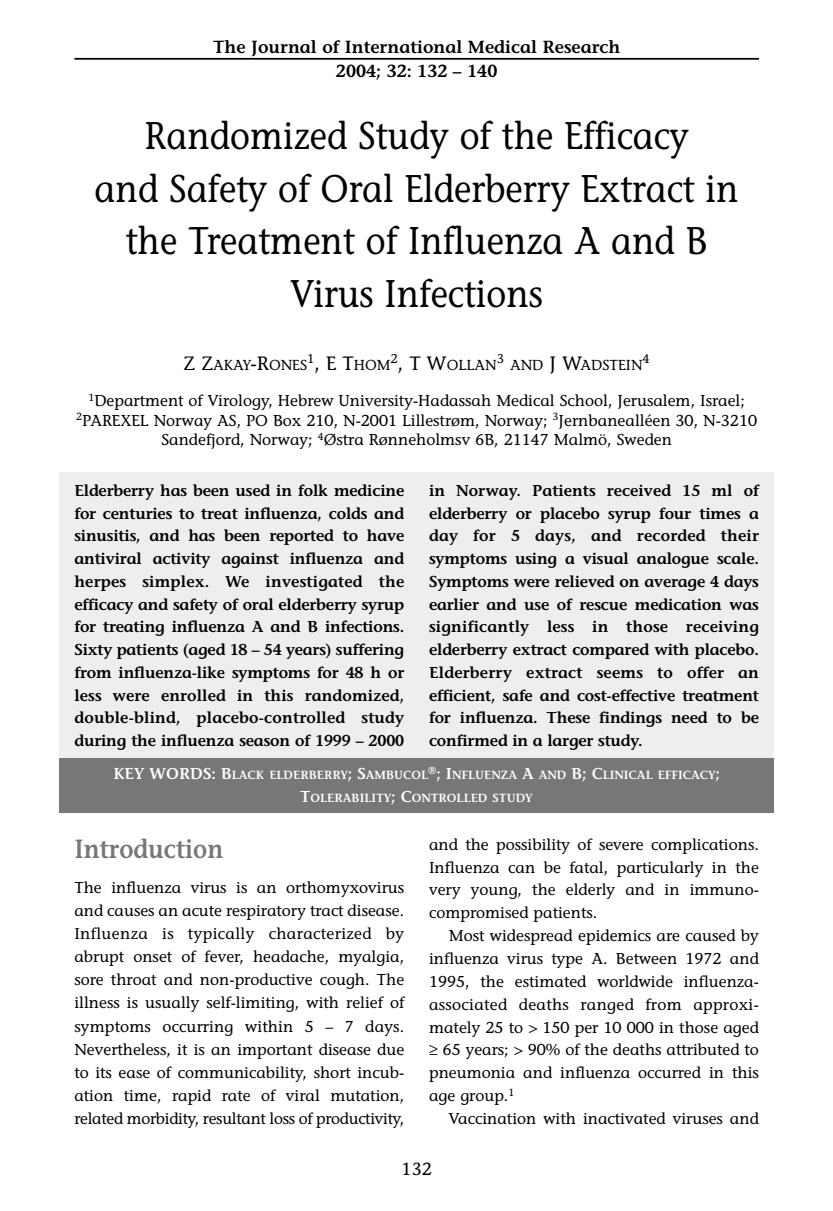
<style>
.page{position:relative;width:833px;height:1211px;background:#fff}
.page>*{position:absolute;margin:0;border:0;box-sizing:border-box;transform-origin:0 0}
.t1{font:38.5px/52.5px "Stone Informal";color:#000;text-align:center;scale:.9 1}
.t2{font:600 26.25px "Stone Informal";color:#777;scale:.9 1}
.t3{font:600 17.5px/24.5px "Stone Informal";color:#000;text-align:center}
.t4{font:17.5px "Stone Informal";color:#000}
.t5{font:15.75px/23.1px "Stone Informal";color:#000;text-align:justify}
.t6{font:600 15.75px/22.8px "Stone Informal";letter-spacing:-.01em;color:#000;text-align:justify}
.t7{font:14.35px "Stone Informal";color:#000}
.t8{font:600 11.9px/22.8px "Stone Informal";color:#fff;text-align:center}
.s1{font-size:19.25px}
.s2{font-size:15.75px}
</style>
<div class="page">
<hr style="left:74px;top:58px;width:685px;height:2px;background:#000">
<div style="left:60px;top:472px;width:714px;height:297px;background:#eee"></div>
<div style="left:60px;top:758px;width:714px;height:55px;background:#777"></div>
<p class="t3" style="left:213px;top:36px;width:409px">The Journal of International Medical Research<br>2004; 32: 132 – 140</p>
<h1 class="t1" style="left:95px;top:114px;width:717px">Randomized Study of the Efficacy<br>and Safety of Oral Elderberry Extract in the Treatment of Influenza A and B<br>Virus Infections</h1>
<p class="t7" style="left:184px;top:359px;width:468px"><span class="s1">Z Z</span>AKAY<span class="s1">-R</span>ONES<sup>1</sup><span class="s1">, E T</span>HOM<sup>2</sup><span class="s1">, T W</span>OLLAN<sup>3</sup> AND <span class="s1">J W</span>ADSTEIN<sup>4</sup></p>
<p class="t5" style="left:76px;top:393px;width:682px;line-height:19.2px;text-align:center"><sup>1</sup>Department of Virology, Hebrew University-Hadassah Medical School, Jerusalem, Israel;<br><sup>2</sup>PAREXEL Norway AS, PO Box 210, N-2001 Lillestrøm, Norway; <sup>3</sup>Jernbanealléen 30, N-3210<br>Sandefjord, Norway; <sup>4</sup>Østra Rønneholmsv 6B, 21147 Malmö, Sweden</p>
<p class="t6" style="left:74px;top:481px;width:331px">Elderberry has been used in folk medicine for centuries to treat influenza, colds and sinusitis, and has been reported to have antiviral activity against influenza and herpes simplex. We investigated the efficacy and safety of oral elderberry syrup for treating influenza A and B infections.<br>Sixty patients (aged 18 – 54 years) suffering from influenza-like symptoms for 48 h or less were enrolled in this randomized, double-blind, placebo-controlled study during the influenza season of 1999 – 2000</p>
<p class="t6" style="left:429px;top:481px;width:331px">in Norway. Patients received 15 ml of elderberry or placebo syrup four times a day for 5 days, and recorded their symptoms using a visual analogue scale.<br>Symptoms were relieved on average 4 days earlier and use of rescue medication was significantly less in those receiving elderberry extract compared with placebo.<br>Elderberry extract seems to offer an efficient, safe and cost-effective treatment for influenza. These findings need to be confirmed in a larger study.</p>
<p class="t8" style="left:113px;top:765px;width:608px"><span class="s2">KEY WORDS: B</span>LACK ELDERBERRY<span class="s2">; S</span>AMBUCOL<sup>®</sup><span class="s2">; I</span>NFLUENZA <span class="s2">A</span> AND <span class="s2">B; C</span>LINICAL EFFICACY<span class="s2">;<br>T</span>OLERABILITY<span class="s2">; C</span>ONTROLLED STUDY</p>
<h2 class="t2" style="left:74px;top:838px;width:167px">Introduction</h2>
<p class="t5" style="left:74px;top:878px;width:331px">The influenza virus is an orthomyxovirus and causes an acute respiratory tract disease.<br>Influenza is typically characterized by abrupt onset of fever, headache, myalgia, sore throat and non-productive cough. The illness is usually self-limiting, with relief of symptoms occurring within 5 – 7 days.<br>Nevertheless, it is an important disease due to its ease of communicability, short incub&shy;ation time, rapid rate of viral mutation, related morbidity, resultant loss of productivity,</p>
<p class="t5" style="left:429px;top:835px;width:331px">and the possibility of severe complications.<br>Influenza can be fatal, particularly in the very young, the elderly and in immuno&shy;compromised patients.</p>
<p class="t5" style="left:429px;top:926px;width:331px;text-indent:20px">Most widespread epidemics are caused by influenza virus type A. Between 1972 and 1995, the estimated worldwide influenza&shy;associated deaths ranged from approxi&shy;mately 25 to &gt; 150 per 10 000 in those aged ≥ 65 years; &gt; 90% of the deaths attributed to pneumonia and influenza occurred in this age group.<sup>1</sup></p>
<p class="t5" style="left:449px;top:1109px;width:312px">Vaccination with inactivated viruses and</p>
<p class="t4" style="left:402px;top:1163px;width:32px">132</p>
</div>
